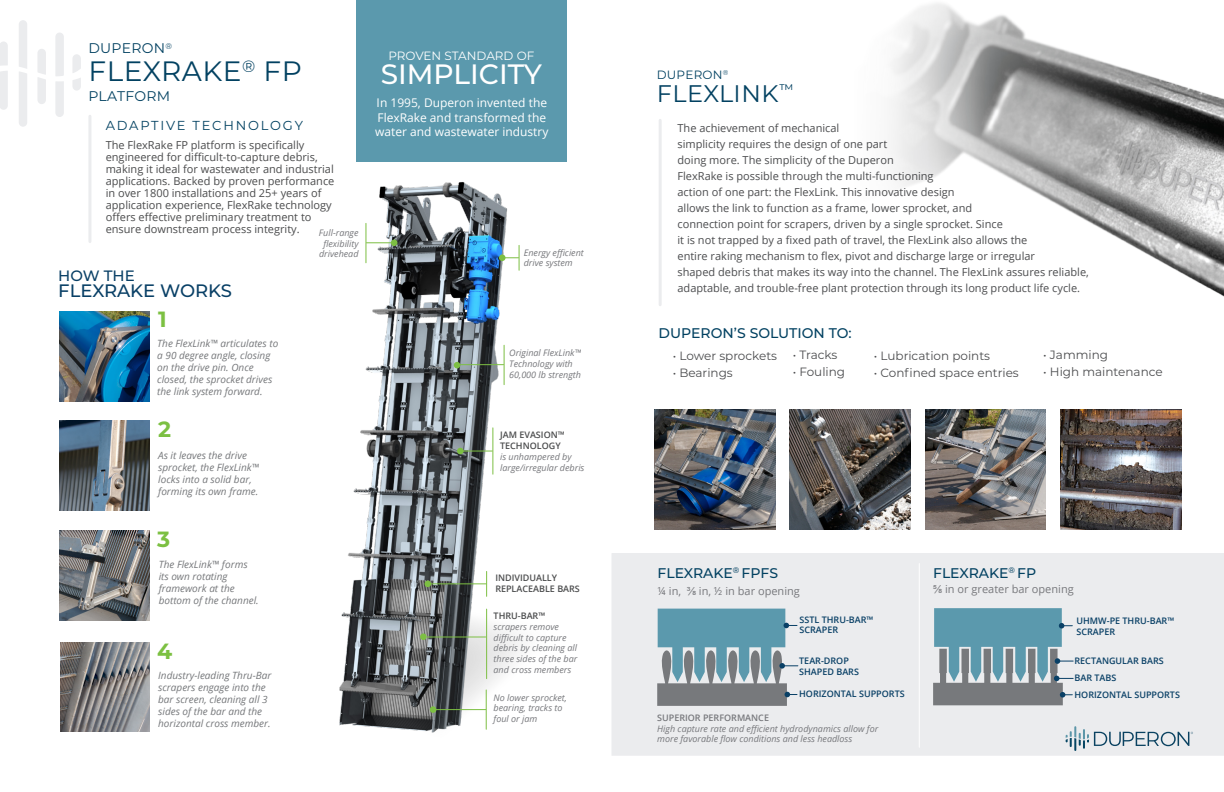
<style>
.page{position:relative;width:1224px;height:792px;background:#fff}
.page>*{position:absolute;margin:0;border:0;box-sizing:border-box;transform-origin:0 0}
.t1{font:28px "Montserrat";letter-spacing:.02em;color:#024161}
.t2{font:500 28px "Montserrat";color:#fff}
.t3{font:24px "Montserrat";letter-spacing:.02em;color:#024161}
.t4{font:700 22px "Montserrat";color:#7cc042}
.t5{font:500 18px "Montserrat";color:#094066}
.t6{font:500 15px "Montserrat";color:#094066}
.t7{font:500 14px "Montserrat";color:#024161}
.t8{font:14px "Montserrat";letter-spacing:.02em;color:#024161}
.t9{font:13px "Montserrat";letter-spacing:.14em;color:#024161}
.t10{font:12px "Montserrat";color:#4c4d4f}
.t11{font:12px/14.4px "Open Sans";color:#fff}
.t12{font:12px "Montserrat";color:#fff}
.t13{font:12px "Montserrat";letter-spacing:.02em;color:#024161}
.t14{font:11px/16px "Open Sans";color:#4c4d4f}
.t15{font:11px/12px "Open Sans";color:#4b4c4d}
.t16{font:11px "Open Sans";color:#77787c}
.t17{font:italic 10px/12px "Open Sans";color:#76787b}
.t18{font:italic 9px/10.8px "Open Sans";color:#77787c}
.t19{font:600 9px/10.8px "Open Sans";color:#094066}
.t20{font:600 9px/10.8px "Open Sans";color:#4b4c4d}
.t21{font:600 9px "Open Sans";color:#77787c}
.s1{font-family:"Arial"}
</style>
<div class="page">
<svg style="left:19px;top:20px;width:8px;height:107px"></svg>
<svg style="left:55px;top:33px;width:9px;height:84px"></svg>
<svg style="left:72px;top:54px;width:9px;height:37px"></svg>
<svg style="left:37px;top:49px;width:9px;height:55px"></svg>
<svg style="left:0;top:42px;width:8px;height:68px"></svg>
<hr style="left:88px;top:116px;width:3px;height:126px;background:#ebecee">
<img style="left:339px;top:182px;width:181px;height:551px">
<div style="left:357px;top:0;width:210px;height:161px;background:#5b99ad"></div>
<hr style="left:486px;top:690px;width:1px;height:39px;background:#7dbf43">
<hr style="left:434px;top:709px;width:52px;height:1px;background:#7dbf43">
<div style="left:430px;top:706px;width:6px;height:7px;background:#7dbf43;border-radius:50%"></div>
<hr style="left:486px;top:609px;width:1px;height:70px;background:#7dbf43">
<hr style="left:427px;top:637px;width:59px;height:1px;background:#7dbf43">
<div style="left:420px;top:633px;width:7px;height:7px;background:#7dbf43;border-radius:50%"></div>
<div style="left:457px;top:448px;width:7px;height:6px;background:#7dbf43;border-radius:50%"></div>
<hr style="left:492px;top:428px;width:1px;height:46px;background:#7dbf43">
<hr style="left:461px;top:451px;width:31px;height:1px;background:#7dbf43">
<svg style="left:503px;top:245px;width:17px;height:25px"></svg>
<div style="left:499px;top:255px;width:7px;height:6px;background:#7dbf43;border-radius:50%"></div>
<hr style="left:365px;top:223px;width:1px;height:40px;background:#7dbf43">
<svg style="left:366px;top:240px;width:31px;height:6px"></svg>
<svg style="left:454px;top:362px;width:6px;height:6px"></svg>
<hr style="left:504px;top:345px;width:1px;height:40px;background:#7dbf43">
<hr style="left:456px;top:364px;width:48px;height:1px;background:#7dbf43">
<img style="left:59px;top:311px;width:90px;height:90px">
<img style="left:59px;top:420px;width:90px;height:90px">
<img style="left:59px;top:531px;width:90px;height:90px">
<div style="left:612px;top:553px;width:612px;height:203px;background:#ebecee"></div>
<svg style="left:933px;top:608px;width:140px;height:97px;background:#7f9ea9"></svg>
<svg style="left:657px;top:609px;width:141px;height:97px;background:#819faa"></svg>
<img style="left:1061px;top:478px;width:120px;height:51px">
<img style="left:925px;top:478px;width:121px;height:51px">
<img style="left:655px;top:409px;width:120px;height:120px">
<img style="left:790px;top:409px;width:120px;height:120px">
<hr style="left:919px;top:564px;width:1px;height:183px;background:#fff">
<svg style="left:1066px;top:726px;width:127px;height:25px;background:#c5d0d7"></svg>
<hr style="left:659px;top:120px;width:3px;height:185px;background:#ebecee">
<img style="left:849px;top:3px;width:375px;height:475px">
<img style="left:60px;top:642px;width:90px;height:89px">
<svg style="left:486px;top:571px;width:1px;height:25px"></svg>
<hr style="left:428px;top:583px;width:58px;height:1px;background:#7dbf43">
<svg style="left:425px;top:581px;width:6px;height:6px"></svg>
<p class="t8" style="left:88px;top:39px;width:85px">DUPERON<sup>®</sup></p>
<p class="t1" style="left:88px;top:52px;width:215px">FLEXRAKE<sup>®</sup> FP</p>
<p class="t8" style="left:88px;top:87px;width:83px">PLATFORM</p>
<p class="t9" style="left:106px;top:116px;width:199px">ADAPTIVE TECHNOLOGY</p>
<p class="t15" style="left:106px;top:138px;width:230px">The FlexRake FP platform is specifically engineered for difficult-to-capture debris, making it ideal for wastewater and industrial applications. Backed by proven performance in over 1800 installations and 25+ years of application experience, FlexRake technology offers effective preliminary treatment to ensure downstream process integrity.</p>
<p class="t18" style="left:319px;top:227px;width:41px">Full-range</p>
<p class="t18" style="left:323px;top:238px;width:37px">flexibility</p>
<p class="t18" style="left:319px;top:248px;width:41px">drivehead</p>
<p class="t6" style="left:58px;top:265px;width:78px">HOW THE</p>
<p class="t5" style="left:58px;top:278px;width:175px">FLEXRAKE WORKS</p>
<p class="t4" style="left:158px;top:304px;width:10px">1</p>
<p class="t17" style="left:157px;top:337px;width:123px">The FlexLink™ articulates to a 90 degree angle, closing on the drive pin. Once closed, the sprocket drives the link system forward.</p>
<p class="t4" style="left:158px;top:414px;width:14px">2</p>
<p class="t17" style="left:158px;top:450px;width:103px">As it leaves the drive sprocket, the FlexLink™ locks into a solid bar, forming its own frame.</p>
<p class="t4" style="left:157px;top:523px;width:15px">3</p>
<p class="t17" style="left:159px;top:558px;width:102px">The FlexLink™ forms its own rotating framework at the bottom of the channel.</p>
<p class="t4" style="left:157px;top:635px;width:17px">4</p>
<p class="t17" style="left:158px;top:669px;width:115px">Industry-leading Thru-Bar scrapers engage into the bar screen, cleaning all 3 sides of the bar and the horizontal cross member.</p>
<p class="t12" style="left:388px;top:48px;width:147px">PROVEN STANDARD OF</p>
<p class="t2" style="left:381px;top:55px;width:163px">SIMPLICITY</p>
<p class="t11" style="left:375px;top:95px;width:175px">In 1995, Duperon invented the<br>FlexRake and transformed the water and wastewater industry</p>
<p class="t18" style="left:524px;top:247px;width:62px">Energy efficient drive system</p>
<p class="t18" style="left:509px;top:347px;width:74px">Original FlexLink™<br>Technology with</p>
<p class="t18" style="left:509px;top:369px;width:73px">60,000 lb strength</p>
<p class="t20" style="left:500px;top:429px;width:66px">JAM EVASION™<br>TECHNOLOGY</p>
<p class="t18" style="left:500px;top:451px;width:86px">is unhampered by large/irregular debris</p>
<p class="t20" style="left:495px;top:573px;width:63px">INDIVIDUALLY</p>
<p class="t20" style="left:495px;top:583px;width:86px">REPLACEABLE BARS</p>
<p class="t20" style="left:494px;top:610px;width:53px">THRU-BAR™</p>
<p class="t18" style="left:494px;top:621px;width:85px">scrapers remove difficult to capture debris by cleaning all three sides of the bar and cross members</p>
<p class="t18" style="left:494px;top:692px;width:75px">No lower sprocket, bearing, tracks to foul or jam</p>
<p class="t13" style="left:657px;top:66px;width:73px">DUPERON<sup>®</sup></p>
<p class="t3" style="left:657px;top:77px;width:138px">FLEXLINK<sup>™</sup></p>
<p class="t14" style="left:678px;top:119px;width:413px">The achievement of mechanical<br>simplicity requires the design of one part<br>doing more. The simplicity of the Duperon<br>FlexRake is possible through the multi-functioning<br>action of one part: the FlexLink. This innovative design<br>allows the link to function as a frame, lower sprocket, and<br>connection point for scrapers, driven by a single sprocket. Since<br>it is not trapped by a fixed path of travel, the FlexLink also allows the<br>entire raking mechanism to flex, pivot and discharge large or irregular<br>shaped debris that makes its way into the channel. The FlexLink assures reliable, adaptable, and trouble-free plant protection through its long product life cycle.</p>
<p class="t7" style="left:659px;top:323px;width:195px">DUPERON’S SOLUTION TO:</p>
<p class="t10" style="left:673px;top:347px;width:106px">• Lower sprockets</p>
<p class="t10" style="left:673px;top:364px;width:62px">• Bearings</p>
<p class="t10" style="left:793px;top:347px;width:46px">• Tracks</p>
<p class="t10" style="left:793px;top:364px;width:54px">• Fouling</p>
<p class="t10" style="left:874px;top:347px;width:118px">• Lubrication points</p>
<p class="t10" style="left:874px;top:364px;width:147px">• Confined space entries</p>
<p class="t10" style="left:1043px;top:347px;width:66px">• Jamming</p>
<p class="t10" style="left:1043px;top:364px;width:121px">• High maintenance</p>
<p class="t7" style="left:657px;top:563px;width:122px">FLEXRAKE<sup>®</sup> FPFS</p>
<p class="t7" style="left:933px;top:563px;width:105px">FLEXRAKE<sup>®</sup> FP</p>
<p class="t16" style="left:657px;top:584px;width:144px">¼ in, <span class="s1">3/8</span> in, ½ in bar opening</p>
<p class="t16" style="left:933px;top:582px;width:142px"><span class="s1">5/8</span> in or greater bar opening</p>
<p class="t19" style="left:800px;top:614px;width:75px">SSTL THRU-BAR™</p>
<p class="t19" style="left:800px;top:625px;width:40px">SCRAPER</p>
<p class="t19" style="left:1077px;top:616px;width:99px">UHMW-PE THRU-BAR™<br>SCRAPER</p>
<p class="t19" style="left:799px;top:656px;width:51px">TEAR-DROP</p>
<p class="t19" style="left:799px;top:666px;width:61px">SHAPED BARS</p>
<p class="t19" style="left:799px;top:689px;width:107px">HORIZONTAL SUPPORTS</p>
<p class="t21" style="left:657px;top:711px;width:113px">SUPERIOR PERFORMANCE</p>
<p class="t18" style="left:657px;top:723px;width:223px">High capture rate and efficient hydrodynamics allow for more favorable flow conditions and less headloss</p>
<p class="t19" style="left:1075px;top:655px;width:91px">RECTANGULAR BARS</p>
<p class="t19" style="left:1075px;top:672px;width:43px">BAR TABS</p>
<p class="t19" style="left:1075px;top:689px;width:107px">HORIZONTAL SUPPORTS</p>
</div>
